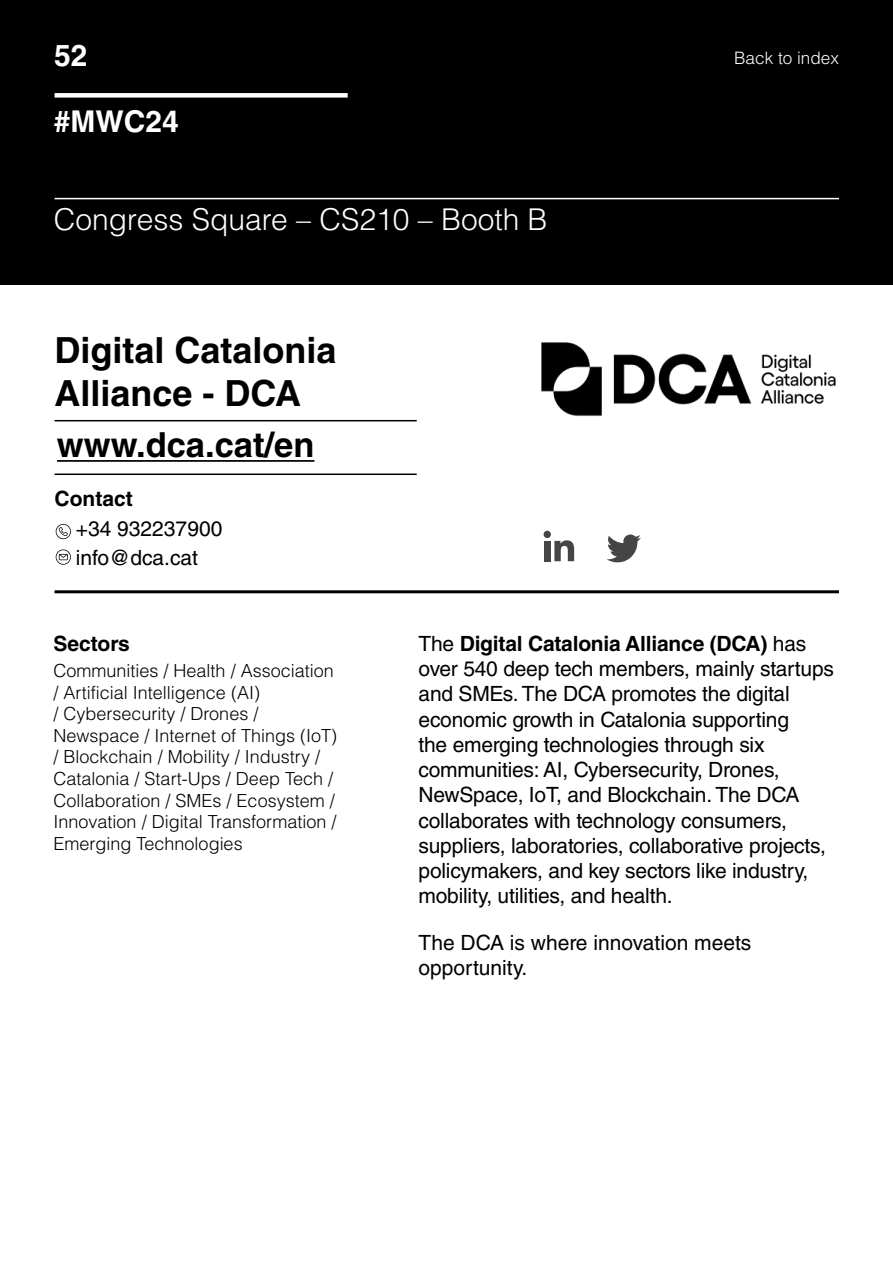
<style>
.page{position:relative;width:893px;height:1263px;background:#fff}
.page>*{position:absolute;margin:0;border:0;box-sizing:border-box;transform-origin:0 0}
.nom_empresa_altres{font:700 36px/43.2px "Helvetica LT Std";color:#000}
.WEB{font:700 34.5px "Helvetica LT Std";color:#000}
.numeració-stan{font:300 30px "Helvetica LT Std";color:#fff}
.t1{font:700 30px "Helvetica LT Std";color:#fff}
.paràgraf{font:21px/25.2px "Helvetica LT Std";letter-spacing:-.01em;color:#000}
.dades_contacte{font:21px "Helvetica LT Std";color:#000}
.paràgraf-2{font:700 21px "Helvetica LT Std";color:#000}
.sectors{font:300 18px/21.6px "Helvetica LT Std";color:#000}
.t2{font:300 17.1px "Helvetica LT Std";color:#fff}
.s1{font-weight:700}
</style>
<div class="page">
<div style="left:0;top:0;width:893px;height:285px;background:#000"></div>
<div style="left:55px;top:93px;width:293px;height:5px;background:#fff"></div>
<hr style="left:55px;top:198px;width:784px;height:1px;background:#fff">
<svg style="left:56px;top:549px;width:15px;height:16px"></svg>
<svg style="left:56px;top:524px;width:15px;height:15px"></svg>
<svg style="left:554px;top:540px;width:20px;height:21px"></svg>
<div style="left:544px;top:541px;width:6px;height:20px;background:#454545"></div>
<div style="left:544px;top:531px;width:7px;height:7px;background:#454545;border-radius:50%"></div>
<svg style="left:607px;top:534px;width:34px;height:28px"></svg>
<hr style="left:55px;top:590px;width:784px;height:3px;background:#000">
<hr style="left:57px;top:460px;width:257px;height:2px;background:#000">
<hr style="left:55px;top:473px;width:362px;height:2px;background:#000">
<hr style="left:55px;top:420px;width:362px;height:1px;background:#000">
<img style="left:541px;top:342px;width:295px;height:74px">
<h3 class="t1" style="left:54px;top:37px;width:35px">52</h3>
<h3 class="t1" style="left:54px;top:103px;width:127px">#MWC24</h3>
<p class="numeració-stan" style="left:54px;top:201px;width:495px">Congress Square – CS210 – Booth B</p>
<p class="nom_empresa_altres" style="left:55px;top:328px;width:284px">Digital Catalonia<br>Alliance - DCA</p>
<h2 class="WEB" style="left:57px;top:424px;width:259px">www.dca.cat/en</h2>
<p class="paràgraf-2" style="left:55px;top:486px;width:80px">Contact</p>
<h3 class="dades_contacte" style="left:76px;top:516px;width:148px">+34 932237900</h3>
<h3 class="dades_contacte" style="left:76px;top:546px;width:124px">info@dca.cat</h3>
<p class="t2" style="left:734px;top:48px;width:106px">Back to index</p>
<p class="paràgraf-2" style="left:54px;top:631px;width:78px">Sectors</p>
<p class="sectors" style="left:54px;top:659px;width:285px">Communities / Health / Association / Artificial Intelligence (AI)<br>/ Cybersecurity / Drones /<br>Newspace / Internet of Things (IoT) / Blockchain / Mobility / Industry /<br>Catalonia / Start-Ups / Deep Tech /<br>Collaboration / SMEs / Ecosystem /<br>Innovation / Digital Transformation /<br>Emerging Technologies</p>
<p class="paràgraf" style="left:418px;top:631px;width:417px">The <span class="s1">Digital Catalonia Alliance (DCA)</span> has over 540 deep tech members, mainly startups and SMEs. The DCA promotes the digital economic growth in Catalonia supporting<br>the emerging technologies through six communities: AI, Cybersecurity, Drones, NewSpace, IoT, and Blockchain. The DCA collaborates with technology consumers, suppliers, laboratories, collaborative projects, policymakers, and key sectors like industry, mobility, utilities, and health.</p>
<p class="paràgraf" style="left:418px;top:929px;width:334px">The DCA is where innovation meets opportunity.</p>
</div>
